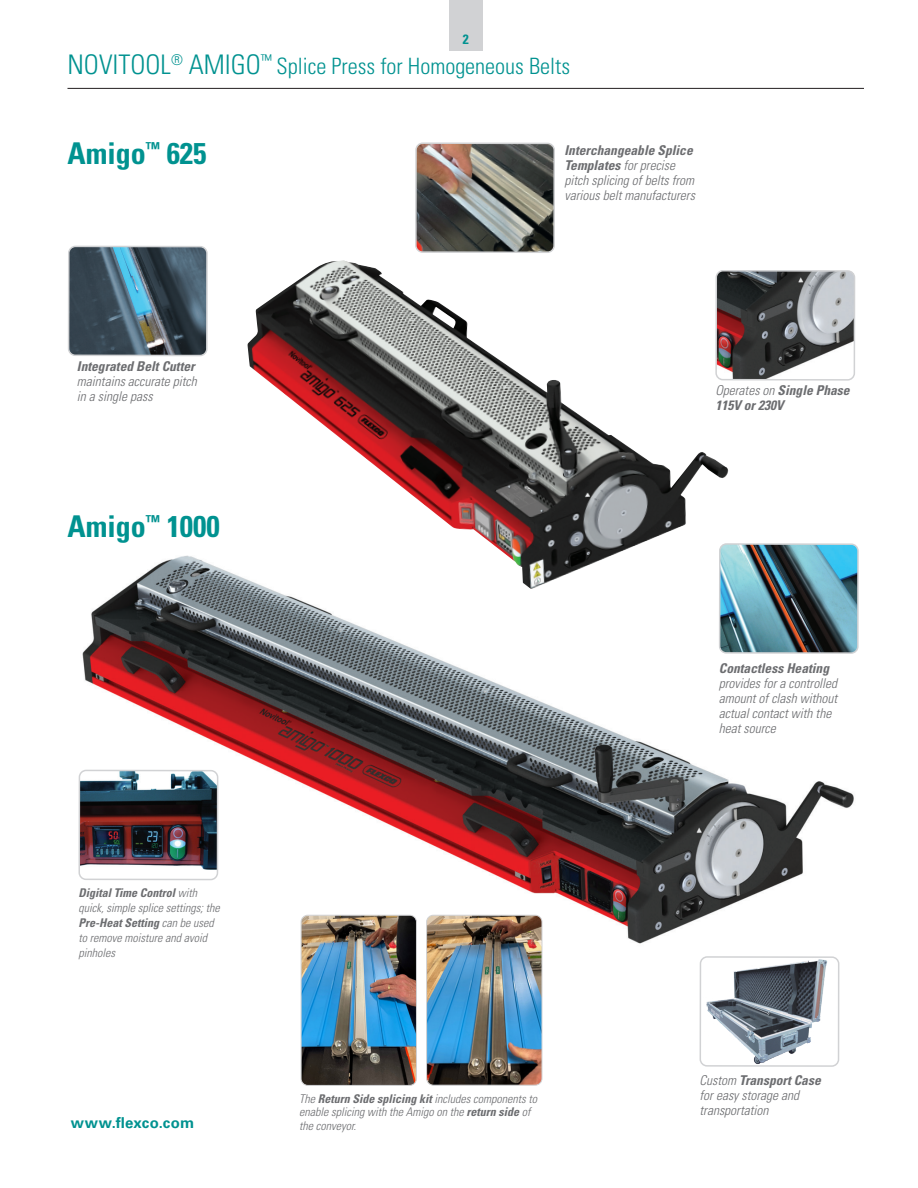
<style>
.page{position:relative;width:918px;height:1188px;background:#fff}
.page>*{position:absolute;margin:0;border:0;box-sizing:border-box;transform-origin:0 0}
.sub_hdr{font:700 condensed 30px "Univers LT Std";color:#009290}
.key_productName2{font:300 condensed 22.5px "Univers LT Std";color:#009290}
.t1{font:700 15px "Univers LT Std";letter-spacing:.02em;color:#009290}
.sidebar_photoCaptions{font:italic 300 condensed 13.5px/15px "Univers LT Std";color:#6c6d70}
.sidebar_photoCaptions-2{font:italic 700 condensed 13.5px/15px "Univers LT Std";color:#6c6d70}
.sub_hdr-2{font:700 condensed 13.5px "Univers LT Std";color:#009290}
.sidebar_photoCaptions-3{font:italic 300 condensed 12px/15px "Univers LT Std";color:#6c6d70}
.s1{font-size:27px}
.s2{font-weight:700}
.s3{font-weight:300}
</style>
<div class="page">
<div style="left:449px;top:0;width:34px;height:51px;background:#d1d2d4"></div>
<img style="left:418px;top:145px;width:134px;height:105px">
<div style="left:415px;top:142px;width:140px;height:111px;border:2px solid #d1d2d4;border-radius:7px"></div>
<img style="left:69px;top:247px;width:136px;height:108px">
<div style="left:68px;top:246px;width:140px;height:110px;border:2px solid #d1d2d4;border-radius:7px"></div>
<hr style="left:68px;top:88px;width:796px;height:1px;background:#231f20">
<img style="left:82px;top:555px;width:772px;height:396px">
<img style="left:720px;top:546px;width:136px;height:107px">
<div style="left:719px;top:543px;width:140px;height:111px;border:2px solid #d1d2d4;border-radius:7px"></div>
<img style="left:81px;top:770px;width:137px;height:110px">
<div style="left:78px;top:770px;width:140px;height:110px;border:2px solid #d1d2d4;border-radius:7px"></div>
<img style="left:730px;top:273px;width:122px;height:105px">
<div style="left:715px;top:270px;width:140px;height:111px;border:2px solid #d1d2d4;border-radius:7px"></div>
<img style="left:706px;top:959px;width:121px;height:105px">
<div style="left:700px;top:956px;width:139px;height:111px;border:2px solid #d1d2d4;border-radius:7px"></div>
<img style="left:301px;top:915px;width:115px;height:170px">
<div style="left:301px;top:915px;width:116px;height:171px;border:1px solid #d1d2d4;border-radius:7px"></div>
<img style="left:427px;top:915px;width:115px;height:170px">
<div style="left:426px;top:915px;width:116px;height:171px;border:1px solid #d1d2d4;border-radius:7px"></div>
<img style="left:247px;top:260px;width:483px;height:329px">
<p class="sub_hdr-2" style="left:463px;top:31px;width:7px">2</p>
<p class="key_productName2" style="left:68px;top:52px;width:504px"><span class="s1">NOVITOOL</span><sup>®</sup> <span class="s1">AMIGO</span><sup>™</sup> Splice Press for Homogeneous Belts</p>
<p class="sub_hdr" style="left:68px;top:135px;width:141px">Amigo<sup>™</sup> 625</p>
<p class="sidebar_photoCaptions" style="left:77px;top:359px;width:121px"><span class="s2">Integrated Belt Cutter </span>maintains accurate pitch in a single pass</p>
<p class="sub_hdr" style="left:68px;top:508px;width:154px">Amigo<sup>™</sup> 1000</p>
<p class="sidebar_photoCaptions-3" style="left:79px;top:885px;width:143px"><span class="s2">Digital Time Control</span> with quick, simple splice settings; the<br><span class="s2">Pre-Heat Setting</span> can be used to remove moisture and avoid pinholes</p>
<p class="t1" style="left:71px;top:1114px;width:125px">www.flexco.com</p>
<p class="sidebar_photoCaptions" style="left:565px;top:143px;width:132px"><span class="s2">Interchangeable Splice<br>Templates</span> for precise pitch splicing of belts from various belt manufacturers</p>
<p class="sidebar_photoCaptions-2" style="left:715px;top:383px;width:136px"><span class="s3">Operates on</span> Single Phase<br>115V or 230V</p>
<p class="sidebar_photoCaptions" style="left:719px;top:660px;width:120px"><span class="s2">Contactless Heating </span>provides for a controlled amount of clash without actual contact with the heat source</p>
<p class="sidebar_photoCaptions-3" style="left:299px;top:1092px;width:239px;line-height:13.5px">The <span class="s2">Return Side splicing kit</span> includes components to enable splicing with the Amigo on the <span class="s2">return side</span> of the conveyor.</p>
<p class="sidebar_photoCaptions" style="left:700px;top:1073px;width:123px">Custom <span class="s2">Transport Case </span>for easy storage and transportation</p>
</div>
